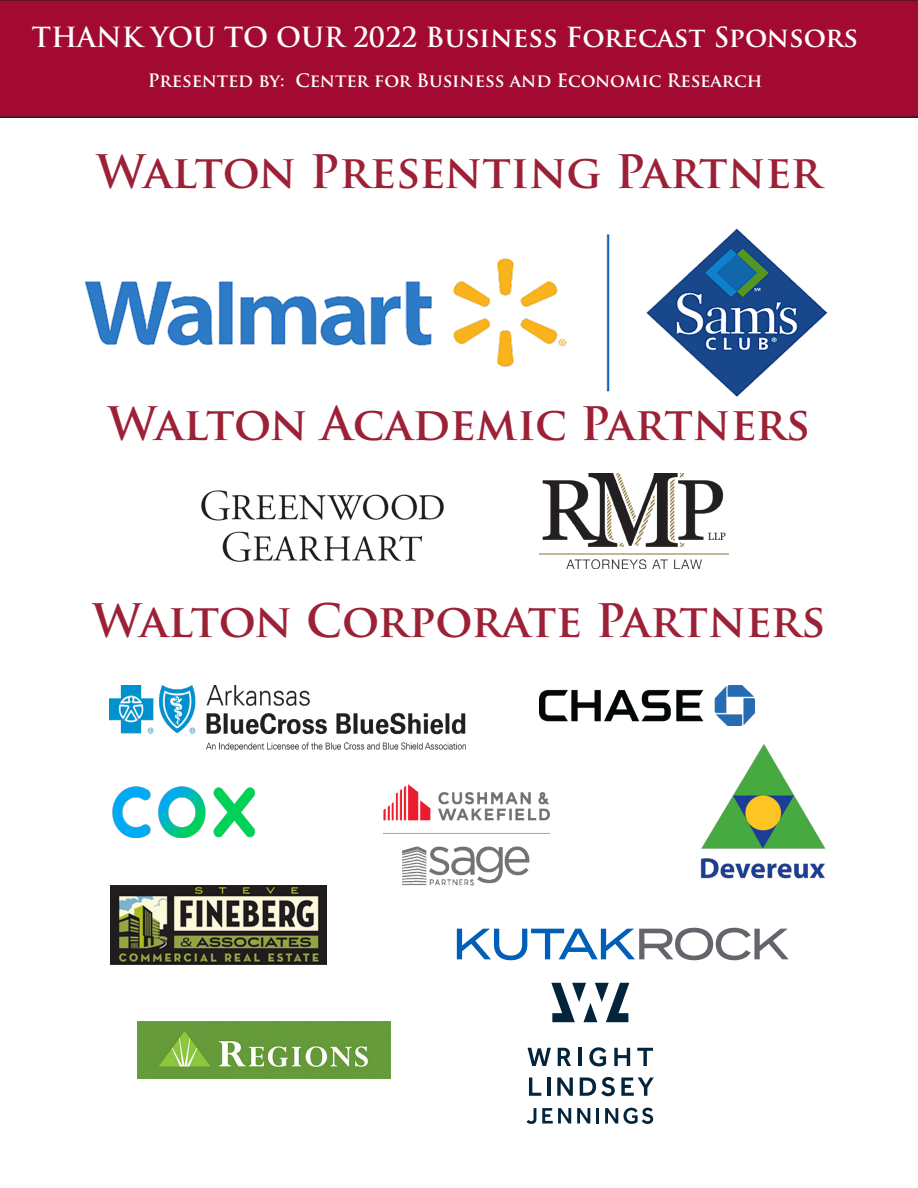
<style>
.page{position:relative;width:918px;height:1188px;background:#fff}
.page>*{position:absolute;margin:0;border:0;box-sizing:border-box;transform-origin:0 0}
.t1{font:700 45px "Trajan Pro";letter-spacing:-.01em;color:#9c2136}
.t2{font:700 27px "Trajan Pro";color:#fff}
.t3{font:700 18px "Trajan Pro";color:#fff}
</style>
<div class="page">
<div style="left:0;top:0;width:918px;height:118px;background:#a30a32"></div>
<img style="left:201px;top:490px;width:243px;height:72px">
<img style="left:539px;top:473px;width:190px;height:95px">
<img style="left:84px;top:228px;width:744px;height:169px">
<img style="left:137px;top:1021px;width:253px;height:58px">
<img style="left:113px;top:786px;width:141px;height:51px">
<img style="left:109px;top:685px;width:356px;height:66px">
<svg style="left:551px;top:983px;width:78px;height:39px"></svg>
<svg style="left:528px;top:1048px;width:23px;height:18px"></svg>
<svg style="left:558px;top:1048px;width:13px;height:18px"></svg>
<hr style="left:578px;top:1048px;width:4px;height:18px;background:#03253c">
<svg style="left:589px;top:1047px;width:17px;height:19px"></svg>
<svg style="left:614px;top:1048px;width:16px;height:18px"></svg>
<svg style="left:637px;top:1048px;width:16px;height:18px"></svg>
<svg style="left:529px;top:1078px;width:12px;height:18px"></svg>
<hr style="left:547px;top:1078px;width:3px;height:18px;background:#03253c">
<svg style="left:557px;top:1078px;width:16px;height:18px"></svg>
<svg style="left:580px;top:1077px;width:35px;height:19px"></svg>
<svg style="left:621px;top:1078px;width:33px;height:18px"></svg>
<svg style="left:527px;top:1108px;width:9px;height:16px"></svg>
<svg style="left:542px;top:1108px;width:29px;height:16px"></svg>
<svg style="left:577px;top:1108px;width:13px;height:16px"></svg>
<hr style="left:596px;top:1108px;width:3px;height:16px;background:#03253c">
<svg style="left:605px;top:1108px;width:48px;height:16px"></svg>
<img style="left:700px;top:744px;width:126px;height:135px">
<img style="left:539px;top:685px;width:216px;height:40px">
<img style="left:110px;top:885px;width:217px;height:79px">
<svg style="left:457px;top:928px;width:332px;height:32px"></svg>
<img style="left:383px;top:785px;width:167px;height:100px">
<p class="t2" style="left:32px;top:20px;width:828px">THANK YOU TO OUR 2022 Business Forecast Sponsors</p>
<p class="t3" style="left:148px;top:70px;width:616px">Presented by: Center for Business and Economic Research</p>
<p class="t1" style="left:96px;top:144px;width:727px">Walton Presenting Partner</p>
<p class="t1" style="left:108px;top:396px;width:704px">Walton Academic Partners</p>
<p class="t1" style="left:93px;top:593px;width:734px">Walton Corporate Partners</p>
</div>
